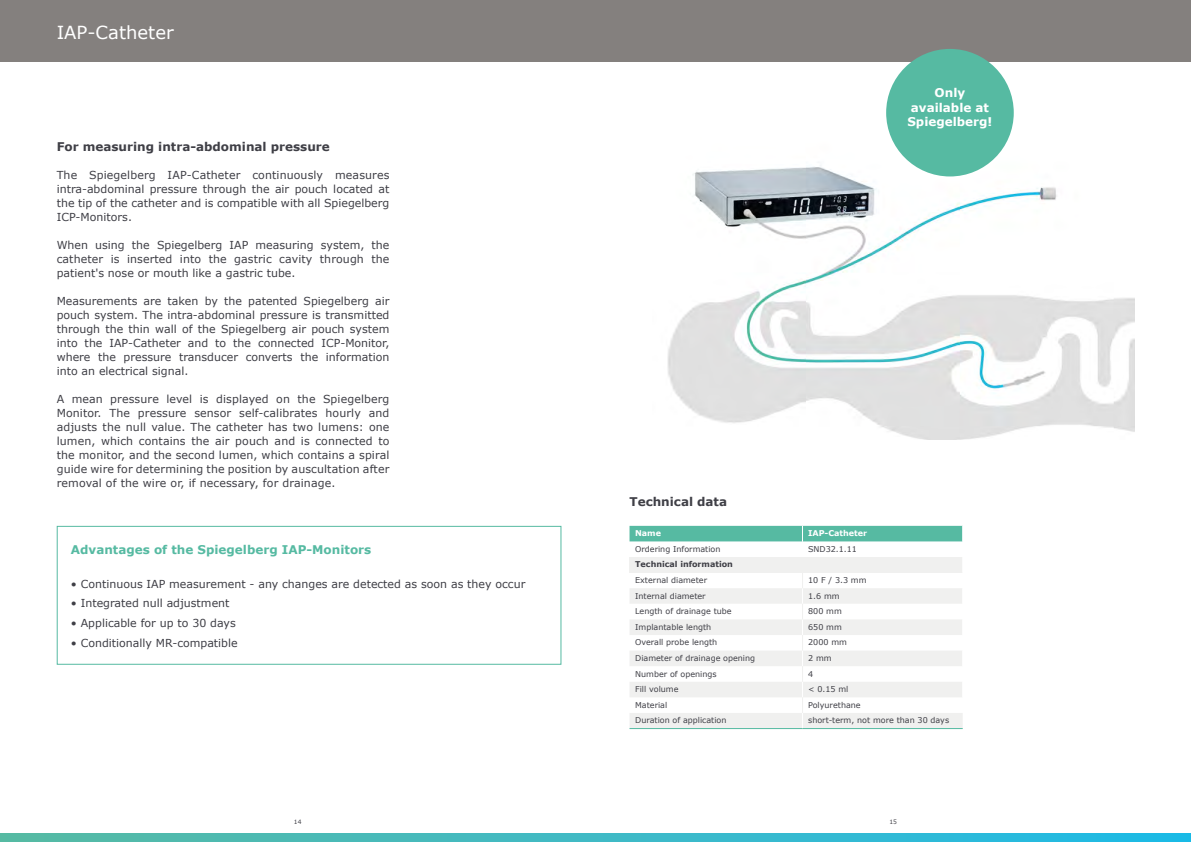
<style>
.page{position:relative;width:1191px;height:842px;background:#fff}
.page>*{position:absolute;margin:0;border:0;box-sizing:border-box;transform-origin:0 0}
.t1{font:18px "Verdana";color:#fff}
.t2{font:700 12px "Verdana";color:#3f3f46}
.t3{font:700 12px "Verdana";color:#56baa2}
.t4{font:700 12px/14.4px "Verdana";color:#fff;text-align:center}
.t5{font:11px/14px "Verdana";color:#3f3f46;text-align:justify}
.t6{font:8px "Verdana";color:#3f3f46}
.t7{font:700 8px "Verdana";color:#3f3f46}
.t8{font:700 8px "Verdana";color:#fff}
.t9{font:6px "Verdana";color:#3f3f46}
</style>
<div class="page">
<div style="left:0;top:0;width:1191px;height:62px;background:#84807e"></div>
<svg style="left:0;top:833px;width:1191px;height:9px;background:#3cbac5"></svg>
<img style="left:667px;top:119px;width:467px;height:321px">
<div style="left:886px;top:49px;width:127px;height:127px;background:#56baa2;border-radius:50%"></div>
<div style="left:57px;top:526px;width:504px;height:139px;border:1px solid #56baa2"></div>
<hr style="left:629px;top:728px;width:173px;height:1px;background:#56baa2">
<hr style="left:802px;top:728px;width:160px;height:1px;background:#56baa2">
<svg style="left:629px;top:526px;width:334px;height:202px"></svg>
<h1 class="t1" style="left:57px;top:20px;width:119px">IAP-Catheter</h1>
<p class="t2" style="left:57px;top:139px;width:275px">For measuring intra-abdominal pressure</p>
<p class="t5" style="left:57px;top:168px;width:334px">The Spiegelberg IAP-Catheter continuously measures intra-abdominal pressure through the air pouch located at the tip of the catheter and is compatible with all Spiegelberg ICP-Monitors.</p>
<p class="t5" style="left:57px;top:238px;width:334px">When using the Spiegelberg IAP measuring system, the catheter is inserted into the gastric cavity through the patient's nose or mouth like a gastric tube.</p>
<p class="t5" style="left:57px;top:294px;width:334px">Measurements are taken by the patented Spiegelberg air pouch system. The intra-abdominal pressure is transmitted through the thin wall of the Spiegelberg air pouch system into the IAP-Catheter and to the connected ICP-Monitor, where the pressure transducer converts the information into an electrical signal.</p>
<p class="t5" style="left:57px;top:392px;width:334px">A mean pressure level is displayed on the Spiegelberg Monitor. The pressure sensor self-calibrates hourly and adjusts the null value. The catheter has two lumens: one lumen, which contains the air pouch and is connected to the monitor, and the second lumen, which contains a spiral guide wire for determining the position by auscultation after removal of the wire or, if necessary, for drainage.</p>
<p class="t3" style="left:71px;top:542px;width:302px">Advantages of the Spiegelberg IAP-Monitors</p>
<p class="t5" style="left:71px;top:576px;width:456px">• Continuous IAP measurement - any changes are detected as soon as they occur</p>
<p class="t5" style="left:71px;top:596px;width:160px">• Integrated null adjustment</p>
<p class="t5" style="left:71px;top:616px;width:166px">• Applicable for up to 30 days</p>
<p class="t5" style="left:71px;top:635px;width:168px">• Conditionally MR-compatible</p>
<p class="t2" style="left:629px;top:494px;width:99px">Technical data</p>
<p class="t4" style="left:907px;top:86px;width:86px">Only available at<br>Spiegelberg!</p>
<p class="t8" style="left:635px;top:528px;width:27px">Name</p>
<p class="t8" style="left:808px;top:528px;width:61px">IAP-Catheter</p>
<p class="t6" style="left:635px;top:543px;width:87px">Ordering Information</p>
<p class="t6" style="left:808px;top:543px;width:50px">SND32.1.11</p>
<p class="t7" style="left:635px;top:559px;width:99px">Technical information</p>
<p class="t6" style="left:635px;top:575px;width:73px">External diameter</p>
<p class="t6" style="left:808px;top:575px;width:60px">10 F / 3.3 mm</p>
<p class="t6" style="left:635px;top:590px;width:72px">Internal diameter</p>
<p class="t6" style="left:808px;top:590px;width:33px">1.6 mm</p>
<p class="t6" style="left:635px;top:606px;width:98px">Length of drainage tube</p>
<p class="t6" style="left:808px;top:606px;width:35px">800 mm</p>
<p class="t6" style="left:635px;top:621px;width:78px">Implantable length</p>
<p class="t6" style="left:808px;top:621px;width:35px">650 mm</p>
<p class="t6" style="left:635px;top:637px;width:84px">Overall probe length</p>
<p class="t6" style="left:808px;top:637px;width:40px">2000 mm</p>
<p class="t6" style="left:635px;top:652px;width:121px">Diameter of drainage opening</p>
<p class="t6" style="left:808px;top:652px;width:25px">2 mm</p>
<p class="t6" style="left:635px;top:668px;width:83px">Number of openings</p>
<p class="t6" style="left:808px;top:668px;width:7px">4</p>
<p class="t6" style="left:635px;top:684px;width:45px">Fill volume</p>
<p class="t6" style="left:808px;top:684px;width:42px">&lt; 0.15 ml</p>
<p class="t6" style="left:635px;top:699px;width:34px">Material</p>
<p class="t6" style="left:808px;top:699px;width:54px">Polyurethane</p>
<p class="t6" style="left:635px;top:715px;width:93px">Duration of application</p>
<p class="t6" style="left:808px;top:715px;width:142px">short-term, not more than 30 days</p>
<p class="t9" style="left:294px;top:817px;width:9px">14</p>
<p class="t9" style="left:889px;top:817px;width:9px">15</p>
</div>
